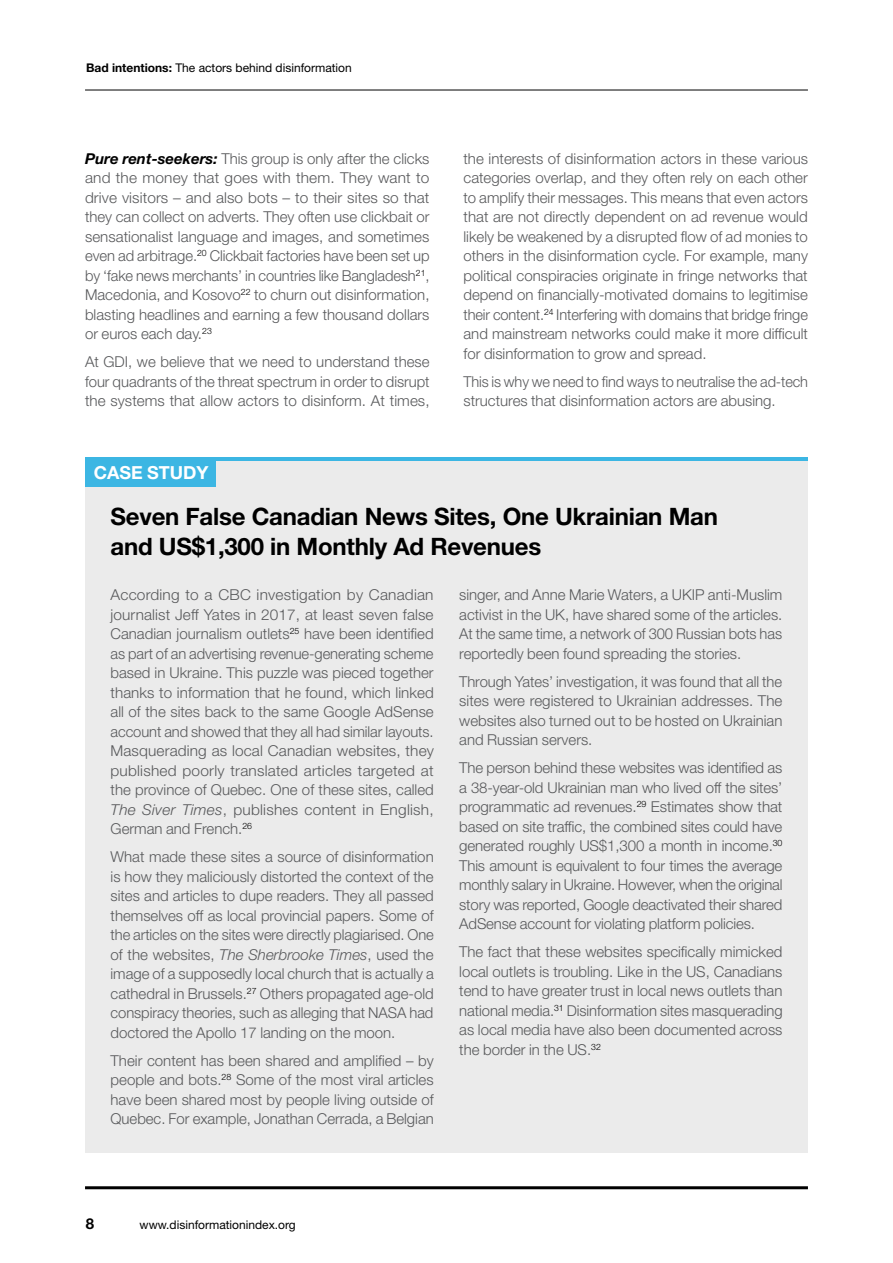
<style>
.page{position:relative;width:893px;height:1263px;background:#fff}
.page>*{position:absolute;margin:0;border:0;box-sizing:border-box;transform-origin:0 0}
.t1{font:700 24px/30px "Helvetica Neue LT Std";letter-spacing:-.01em;color:#000}
.t2{font:700 18px "Helvetica Neue LT Std";color:#fff}
.t3{font:300 15px/19.5px "Helvetica Neue LT Std";color:#58595b;text-align:justify}
.t4{font:700 15px "Helvetica Neue LT Std";color:#000}
.t5{font:12px "Helvetica Neue LT Std";color:#000}
.s1{font-weight:700}
.s2{font-weight:700;font-style:italic;color:#000}
.s3{font-style:italic}
</style>
<div class="page">
<div style="left:85px;top:457px;width:723px;height:695px;background:#ebebeb"></div>
<div style="left:85px;top:457px;width:131px;height:30px;background:#3cb6e3"></div>
<hr style="left:215px;top:457px;width:593px;height:3px;background:#3cb6e3">
<hr style="left:85px;top:90px;width:723px;height:1px;background:#000">
<hr style="left:85px;top:1186px;width:723px;height:3px;background:#000">
<p class="t5" style="left:86px;top:61px;width:267px"><span class="s1">Bad intentions:</span> The actors behind disinformation</p>
<p class="t3" style="left:85px;top:148px;width:346px"><span class="s2">Pure rent-seekers:</span> This group is only after the clicks and the money that goes with them. They want to drive visitors – and also bots – to their sites so that they can collect on adverts. They often use clickbait or sensationalist language and images, and sometimes even ad arbitrage.<sup>20</sup> Clickbait factories have been set up by ‘fake news merchants’ in countries like Bangladesh<sup>21</sup>, Macedonia, and Kosovo<sup>22</sup> to churn out disinformation, blasting headlines and earning a few thousand dollars or euros each day.<sup>23</sup></p>
<p class="t3" style="left:85px;top:352px;width:346px">At GDI, we believe that we need to understand these four quadrants of the threat spectrum in order to disrupt the systems that allow actors to disinform. At times,</p>
<p class="t2" style="left:94px;top:461px;width:116px">CASE STUDY</p>
<p class="t3" style="left:463px;top:148px;width:346px">the interests of disinformation actors in these various categories overlap, and they often rely on each other to amplify their messages. This means that even actors that are not directly dependent on ad revenue would likely be weakened by a disrupted flow of ad monies to others in the disinformation cycle. For example, many political conspiracies originate in fringe networks that depend on financially-motivated domains to legitimise their content.<sup>24</sup> Interfering with domains that bridge fringe and mainstream networks could make it more difficult for disinformation to grow and spread.</p>
<p class="t3" style="left:463px;top:371px;width:346px">This is why we need to find ways to neutralise the ad-tech structures that disinformation actors are abusing.</p>
<h1 class="t1" style="left:111px;top:501px;width:609px">Seven False Canadian News Sites, One Ukrainian Man and US$1,300 in Monthly Ad Revenues</h1>
<p class="t3" style="left:111px;top:585px;width:325px">According to a CBC investigation by Canadian journalist Jeff Yates in 2017, at least seven false Canadian journalism outlets<sup>25</sup> have been identified as part of an advertising revenue-generating scheme based in Ukraine. This puzzle was pieced together thanks to information that he found, which linked all of the sites back to the same Google AdSense account and showed that they all had similar layouts.<br>Masquerading as local Canadian websites, they published poorly translated articles targeted at the province of Quebec. One of these sites, called <span class="s3">The Siver Times</span>, publishes content in English, German and French.<sup>26</sup></p>
<p class="t3" style="left:111px;top:847px;width:325px">What made these sites a source of disinformation is how they maliciously distorted the context of the sites and articles to dupe readers. They all passed themselves off as local provincial papers. Some of the articles on the sites were directly plagiarised. One of the websites, <span class="s3">The Sherbrooke Times</span>, used the image of a supposedly local church that is actually a cathedral in Brussels.<sup>27</sup> Others propagated age-old conspiracy theories, such as alleging that NASA had doctored the Apollo 17 landing on the moon.</p>
<p class="t3" style="left:111px;top:1050px;width:325px">Their content has been shared and amplified – by people and bots.<sup>28</sup> Some of the most viral articles have been shared most by people living outside of Quebec. For example, Jonathan Cerrada, a Belgian</p>
<p class="t3" style="left:459px;top:585px;width:325px">singer, and Anne Marie Waters, a UKIP anti-Muslim activist in the UK, have shared some of the articles.<br>At the same time, a network of 300 Russian bots has reportedly been found spreading the stories.</p>
<p class="t3" style="left:459px;top:671px;width:325px">Through Yates’ investigation, it was found that all the sites were registered to Ukrainian addresses. The websites also turned out to be hosted on Ukrainian and Russian servers.</p>
<p class="t3" style="left:459px;top:758px;width:325px">The person behind these websites was identified as a 38-year-old Ukrainian man who lived off the sites’ programmatic ad revenues.<sup>29</sup> Estimates show that based on site traffic, the combined sites could have generated roughly US$1,300 a month in income.<sup>30<br></sup>This amount is equivalent to four times the average monthly salary in Ukraine. However, when the original story was reported, Google deactivated their shared AdSense account for violating platform policies.</p>
<p class="t3" style="left:459px;top:942px;width:325px">The fact that these websites specifically mimicked local outlets is troubling. Like in the US, Canadians tend to have greater trust in local news outlets than national media.<sup>31</sup> Disinformation sites masquerading as local media have also been documented across the border in the US.<sup>32</sup></p>
<p class="t4" style="left:86px;top:1214px;width:10px">8</p>
<p class="t5" style="left:140px;top:1217px;width:158px">www.disinformationindex.org</p>
</div>
